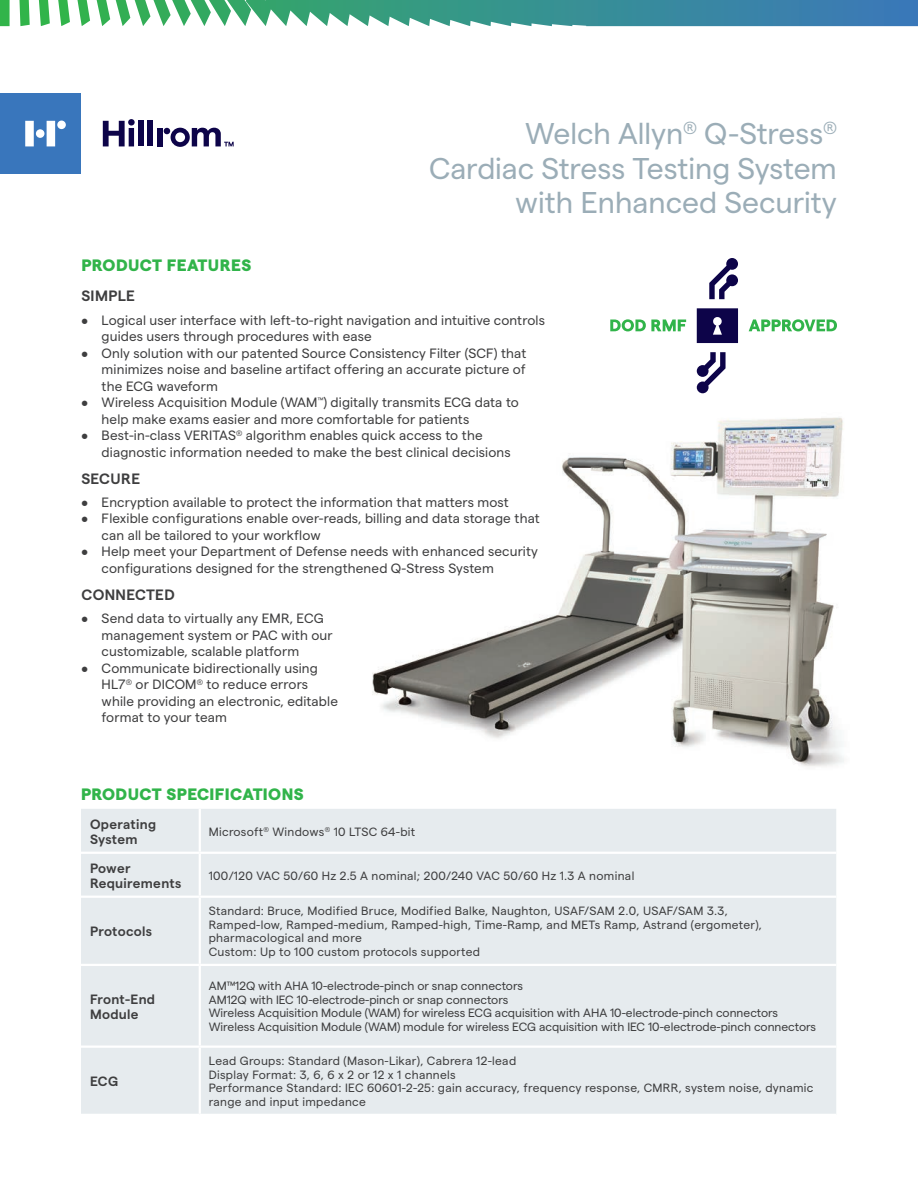
<style>
.page{position:relative;width:918px;height:1188px;background:#fff}
.page>*{position:absolute;margin:0;border:0;box-sizing:border-box;transform-origin:0 0}
.PRODUCT_FAMILY{font:30px/34.5px "Matter";color:#9badb7;text-align:right}
.TABLE_HEADER{font:800 16.5px "Matter";letter-spacing:.025em;color:#31b44a}
.CELL_CONTENT{font:600 15px "Matter";letter-spacing:.025em;color:#3e3e3f}
.t1{font:13.5px/16.5px "Matter";letter-spacing:.01em;color:#3e3e3f}
.CELL_HEADER{font:600 13.5px/15px "Matter";letter-spacing:.025em;color:#3e3e3f}
.CELL_CONTENT-2{font:12px/13.5px "Matter";letter-spacing:.02em;color:#3e3e3f}
.CELL_CONTENT-3{font:12px "Matter";color:#3e3e3f}
</style>
<div class="page">
<div style="left:0;top:93px;width:81px;height:81px;background:#3976bc"></div>
<svg style="left:25px;top:121px;width:9px;height:25px"></svg>
<svg style="left:47px;top:121px;width:8px;height:25px"></svg>
<div style="left:57px;top:121px;width:9px;height:8px;background:#fff;border-radius:50%"></div>
<div style="left:138px;top:120px;width:6px;height:26px;background:#0d0449"></div>
<div style="left:148px;top:120px;width:5px;height:26px;background:#0d0449"></div>
<div style="left:157px;top:128px;width:5px;height:18px;background:#0d0449"></div>
<svg style="left:103px;top:119px;width:32px;height:27px"></svg>
<div style="left:36px;top:129px;width:8px;height:9px;background:#fff;border-radius:50%"></div>
<svg style="left:164px;top:128px;width:70px;height:19px"></svg>
<img style="left:372px;top:372px;width:472px;height:395px">
<svg style="left:0;top:0;width:918px;height:26px"></svg>
<div style="left:81px;top:809px;width:755px;height:305px;background:#e6ebee"></div>
<hr style="left:81px;top:852px;width:119px;height:2px;background:#fff">
<hr style="left:200px;top:852px;width:636px;height:2px;background:#fff">
<hr style="left:81px;top:896px;width:119px;height:2px;background:#fff">
<hr style="left:200px;top:896px;width:636px;height:2px;background:#fff">
<hr style="left:81px;top:964px;width:119px;height:2px;background:#fff">
<hr style="left:200px;top:964px;width:636px;height:2px;background:#fff">
<hr style="left:81px;top:1046px;width:119px;height:2px;background:#fff">
<hr style="left:200px;top:1046px;width:636px;height:2px;background:#fff">
<hr style="left:199px;top:809px;width:2px;height:43px;background:#fff">
<hr style="left:199px;top:854px;width:2px;height:42px;background:#fff">
<hr style="left:199px;top:898px;width:2px;height:66px;background:#fff">
<hr style="left:199px;top:966px;width:2px;height:80px;background:#fff">
<hr style="left:199px;top:1048px;width:2px;height:66px;background:#fff">
<svg style="left:697px;top:308px;width:41px;height:35px"></svg>
<svg style="left:610px;top:319px;width:76px;height:12px"></svg>
<svg style="left:749px;top:319px;width:88px;height:12px"></svg>
<svg style="left:709px;top:258px;width:29px;height:41px"></svg>
<svg style="left:697px;top:352px;width:29px;height:41px"></svg>
<p class="PRODUCT_FAMILY" style="left:429px;top:114px;width:409px">Welch Allyn<sup>®</sup> Q-Stress<sup>®<br></sup>Cardiac Stress Testing System with Enhanced Security</p>
<p class="TABLE_HEADER" style="left:81px;top:253px;width:171px">PRODUCT FEATURES</p>
<p class="CELL_CONTENT" style="left:81px;top:285px;width:55px">SIMPLE</p>
<p class="t1" style="left:102px;top:311px;width:445px;text-indent:-20px">• Logical user interface with left-to-right navigation and intuitive controls guides users through procedures with ease</p>
<p class="t1" style="left:102px;top:344px;width:426px;text-align:justify;text-indent:-20px">• Only solution with our patented Source Consistency Filter (SCF) that minimizes noise and baseline artifact offering an accurate picture of the ECG waveform</p>
<p class="t1" style="left:102px;top:393px;width:419px;text-indent:-20px">• Wireless Acquisition Module (WAM<sup>™</sup>) digitally transmits ECG data to help make exams easier and more comfortable for patients</p>
<p class="t1" style="left:102px;top:426px;width:411px;text-indent:-20px">• Best-in-class VERITAS<sup>®</sup> algorithm enables quick access to the diagnostic information needed to make the best clinical decisions</p>
<p class="CELL_CONTENT" style="left:81px;top:467px;width:60px">SECURE</p>
<p class="t1" style="left:81px;top:493px;width:429px">• Encryption available to protect the information that matters most</p>
<p class="t1" style="left:102px;top:509px;width:440px;text-indent:-20px">• Flexible configurations enable over-reads, billing and data storage that can all be tailored to your workflow</p>
<p class="t1" style="left:102px;top:542px;width:438px;text-indent:-20px">• Help meet your Department of Defense needs with enhanced security configurations designed for the strengthened Q-Stress System</p>
<p class="CELL_CONTENT" style="left:81px;top:584px;width:95px">CONNECTED</p>
<p class="t1" style="left:102px;top:609px;width:233px;text-indent:-20px">• Send data to virtually any EMR, ECG management system or PAC with our customizable, scalable platform</p>
<p class="t1" style="left:102px;top:659px;width:238px;text-indent:-20px">• Communicate bidirectionally using<br>HL7<sup>®</sup> or DICOM<sup>®</sup> to reduce errors while providing an electronic, editable format to your team</p>
<p class="TABLE_HEADER" style="left:81px;top:782px;width:224px">PRODUCT SPECIFICATIONS</p>
<p class="CELL_HEADER" style="left:90px;top:815px;width:68px">Operating<br>System</p>
<p class="CELL_CONTENT-2" style="left:209px;top:824px;width:208px">Microsoft<sup>®</sup> Windows<sup>®</sup> 10 LTSC 64-bit</p>
<p class="CELL_HEADER" style="left:90px;top:859px;width:93px">Power<br>Requirements</p>
<p class="CELL_CONTENT-2" style="left:209px;top:868px;width:427px">100/120 VAC 50/60 Hz 2.5 A nominal; 200/240 VAC 50/60 Hz 1.3 A nominal</p>
<p class="CELL_HEADER" style="left:90px;top:923px;width:64px">Protocols</p>
<p class="CELL_CONTENT-2" style="left:209px;top:903px;width:521px">Standard: Bruce, Modified Bruce, Modified Balke, Naughton, USAF/SAM 2.0, USAF/SAM 3.3,</p>
<p class="CELL_CONTENT-2" style="left:209px;top:917px;width:555px">Ramped-low, Ramped-medium, Ramped-high, Time-Ramp, and METs Ramp, Astrand (ergometer), pharmacological and more</p>
<p class="CELL_CONTENT-2" style="left:209px;top:944px;width:273px">Custom: Up to 100 custom protocols supported</p>
<p class="CELL_HEADER" style="left:90px;top:990px;width:67px">Front-End<br>Module</p>
<p class="CELL_HEADER" style="left:90px;top:1073px;width:30px">ECG</p>
<p class="CELL_CONTENT-3" style="left:209px;top:977px;width:316px">AM™12Q with AHA 10-electrode-pinch or snap connectors</p>
<p class="CELL_CONTENT-3" style="left:209px;top:991px;width:301px">AM12Q with IEC 10-electrode-pinch or snap connectors</p>
<p class="CELL_CONTENT-3" style="left:209px;top:1004px;width:571px">Wireless Acquisition Module (WAM) for wireless ECG acquisition with AHA 10-electrode-pinch connectors</p>
<p class="CELL_CONTENT-3" style="left:209px;top:1018px;width:609px">Wireless Acquisition Module (WAM) module for wireless ECG acquisition with IEC 10-electrode-pinch connectors</p>
<p class="CELL_CONTENT-2" style="left:209px;top:1053px;width:309px">Lead Groups: Standard (Mason-Likar), Cabrera 12-lead</p>
<p class="CELL_CONTENT-2" style="left:209px;top:1067px;width:248px">Display Format: 3, 6, 6 x 2 or 12 x 1 channels</p>
<p class="CELL_CONTENT-2" style="left:209px;top:1080px;width:606px">Performance Standard: IEC 60601-2-25: gain accuracy, frequency response, CMRR, system noise, dynamic range and input impedance</p>
</div>
